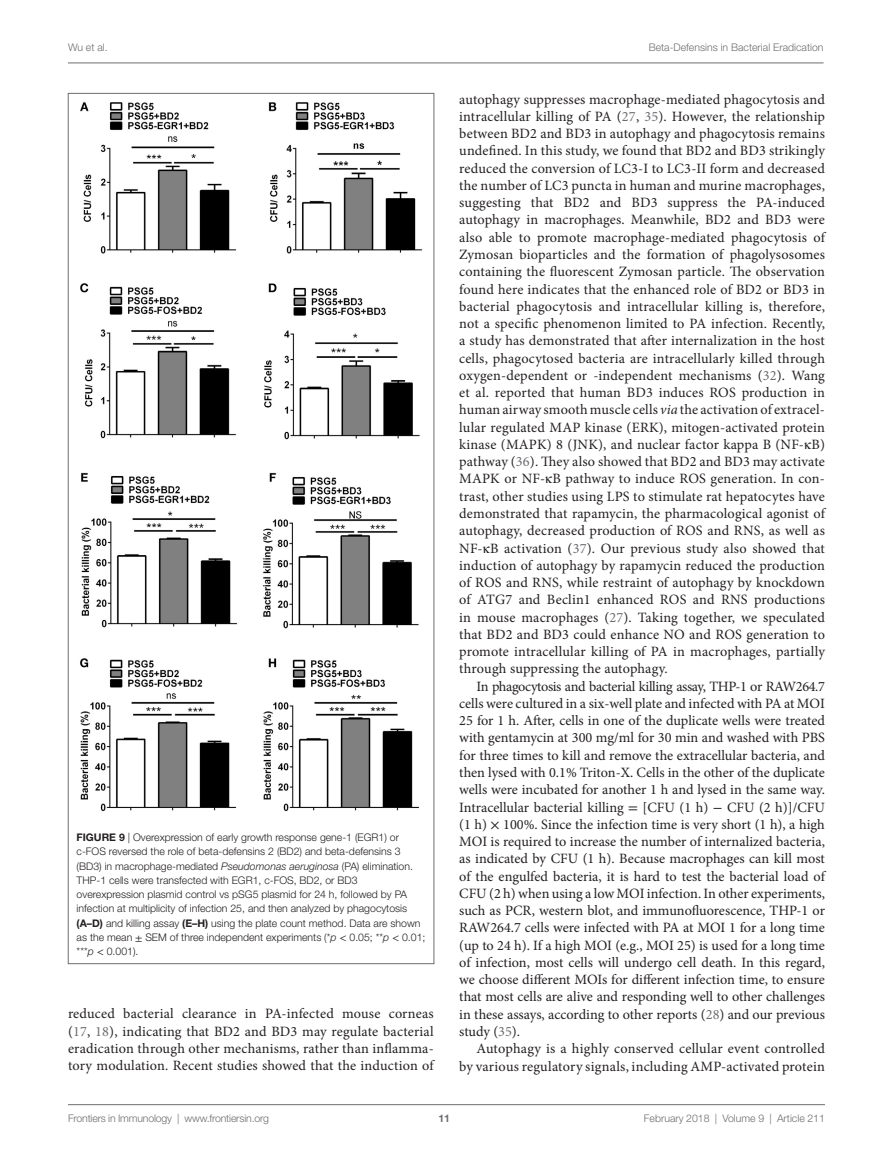
<style>
.page{position:relative;width:893px;height:1170px;background:#fff}
.page>*{position:absolute;margin:0;border:0;box-sizing:border-box;transform-origin:0 0}
.t1{font:14.25px/17.2px "Minion Pro";letter-spacing:.01em;color:#231f20;text-align:justify}
.t2{font:300 10.5px/14.2px "Helvetica Neue LT Std";color:#231f20}
.t3{font:300 10.5px "Helvetica Neue LT Std";color:#6c6d70}
.t4{font:700 10.5px "Helvetica Neue LT Std";color:#6c6d70}
.s1{font-weight:700}
.s2{font-style:italic}
.s3{font-family:"STIX General";font-weight:400}
.s4{color:#6c6d70}
.s5{font-family:"STIX General"}
</style>
<div class="page">
<img style="left:80px;top:102px;width:343px;height:709px">
<hr style="left:68px;top:1104px;width:757px;height:1px;background:#6c6d70">
<hr style="left:68px;top:63px;width:755px;height:1px;background:#6c6d70">
<p class="t3" style="left:68px;top:41px;width:41px">Wu et al.</p>
<p class="t3" style="left:649px;top:41px;width:176px">Beta-Defensins in Bacterial Eradication</p>
<p class="t2" style="left:77px;top:830px;width:350px"><span class="s1">FIGURE 9</span> | Overexpression of early growth response gene-1 (EGR1) or c-FOS reversed the role of beta-defensins 2 (BD2) and beta-defensins 3 (BD3) in macrophage-mediated <span class="s2">Pseudomonas aeruginosa</span> (PA) elimination.<br>THP-1 cells were transfected with EGR1, c-FOS, BD2, or BD3 overexpression plasmid control vs pSG5 plasmid for 24 h, followed by PA infection at multiplicity of infection 25, and then analyzed by phagocytosis <span class="s1">(A–D)</span> and killing assay <span class="s1">(E–H)</span> using the plate count method. Data are shown as the mean <span class="s3">±</span> SEM of three independent experiments (*<span class="s2">p</span> <span class="s3">&lt;</span> 0.05; **<span class="s2">p</span> <span class="s3">&lt;</span> 0.01; ***<span class="s2">p</span> <span class="s3">&lt;</span> 0.001).</p>
<p class="t1" style="left:68px;top:1005px;width:367px">reduced bacterial clearance in PA-infected mouse corneas (<span class="s4">17</span>, <span class="s4">18</span>), indicating that BD2 and BD3 may regulate bacterial eradication through other mechanisms, rather than inflamma&shy;tory modulation. Recent studies showed that the induction of</p>
<p class="t1" style="left:459px;top:90px;width:367px">autophagy suppresses macrophage-mediated phagocytosis and intracellular killing of PA (<span class="s4">27</span>, <span class="s4">35</span>). However, the relationship between BD2 and BD3 in autophagy and phagocytosis remains undefined. In this study, we found that BD2 and BD3 strikingly reduced the conversion of LC3-I to LC3-II form and decreased the number of LC3 puncta in human and murine macrophages, suggesting that BD2 and BD3 suppress the PA-induced autophagy in macrophages. Meanwhile, BD2 and BD3 were also able to promote macrophage-mediated phagocytosis of Zymosan bioparticles and the formation of phagolysosomes containing the fluorescent Zymosan particle. The observation found here indicates that the enhanced role of BD2 or BD3 in bacterial phagocytosis and intracellular killing is, therefore, not a specific phenomenon limited to PA infection. Recently, a study has demonstrated that after internalization in the host cells, phagocytosed bacteria are intracellularly killed through oxygen-dependent or -independent mechanisms (<span class="s4">32</span>). Wang et al. reported that human BD3 induces ROS production in human airway smooth muscle cells <span class="s2">via</span> the activation of extracel&shy;lular regulated MAP kinase (ERK), mitogen-activated protein kinase (MAPK) 8 (JNK), and nuclear factor kappa B (NF-<span class="s5">κ</span>B) pathway (<span class="s4">36</span>). They also showed that BD2 and BD3 may activate MAPK or NF-<span class="s5">κ</span>B pathway to induce ROS generation. In con&shy;trast, other studies using LPS to stimulate rat hepatocytes have demonstrated that rapamycin, the pharmacological agonist of autophagy, decreased production of ROS and RNS, as well as NF-<span class="s5">κ</span>B activation (<span class="s4">37</span>). Our previous study also showed that induction of autophagy by rapamycin reduced the production of ROS and RNS, while restraint of autophagy by knockdown of ATG7 and Beclin1 enhanced ROS and RNS productions in mouse macrophages (<span class="s4">27</span>). Taking together, we speculated that BD2 and BD3 could enhance NO and ROS generation to promote intracellular killing of PA in macrophages, partially through suppressing the autophagy.</p>
<p class="t1" style="left:459px;top:677px;width:367px;text-indent:17px">In phagocytosis and bacterial killing assay, THP-1 or RAW264.7 cells were cultured in a six-well plate and infected with PA at MOI 25 for 1 h. After, cells in one of the duplicate wells were treated with gentamycin at 300 mg/ml for 30 min and washed with PBS for three times to kill and remove the extracellular bacteria, and then lysed with 0.1% Triton-X. Cells in the other of the duplicate wells were incubated for another 1 h and lysed in the same way.<br>Intracellular bacterial killing <span class="s5">=</span> [CFU (1 h) <span class="s5">−</span> CFU (2 h)]/CFU (1 h) <span class="s5">×</span> 100%. Since the infection time is very short (1 h), a high MOI is required to increase the number of internalized bacteria, as indicated by CFU (1 h). Because macrophages can kill most of the engulfed bacteria, it is hard to test the bacterial load of CFU (2 h) when using a low MOI infection. In other experiments, such as PCR, western blot, and immunofluorescence, THP-1 or RAW264.7 cells were infected with PA at MOI 1 for a long time (up to 24 h). If a high MOI (e.g., MOI 25) is used for a long time of infection, most cells will undergo cell death. In this regard, we choose different MOIs for different infection time, to ensure that most cells are alive and responding well to other challenges in these assays, according to other reports (<span class="s4">28</span>) and our previous study (<span class="s4">35</span>).</p>
<p class="t1" style="left:459px;top:1040px;width:367px;text-align:right">Autophagy is a highly conserved cellular event controlled by various regulatory signals, including AMP-activated protein</p>
<p class="t3" style="left:68px;top:1111px;width:203px">Frontiers in Immunology | www.frontiersin.org</p>
<p class="t3" style="left:644px;top:1111px;width:183px">February 2018 | Volume 9 | Article 211</p>
<p class="t4" style="left:439px;top:1111px;width:13px">11</p>
</div>
